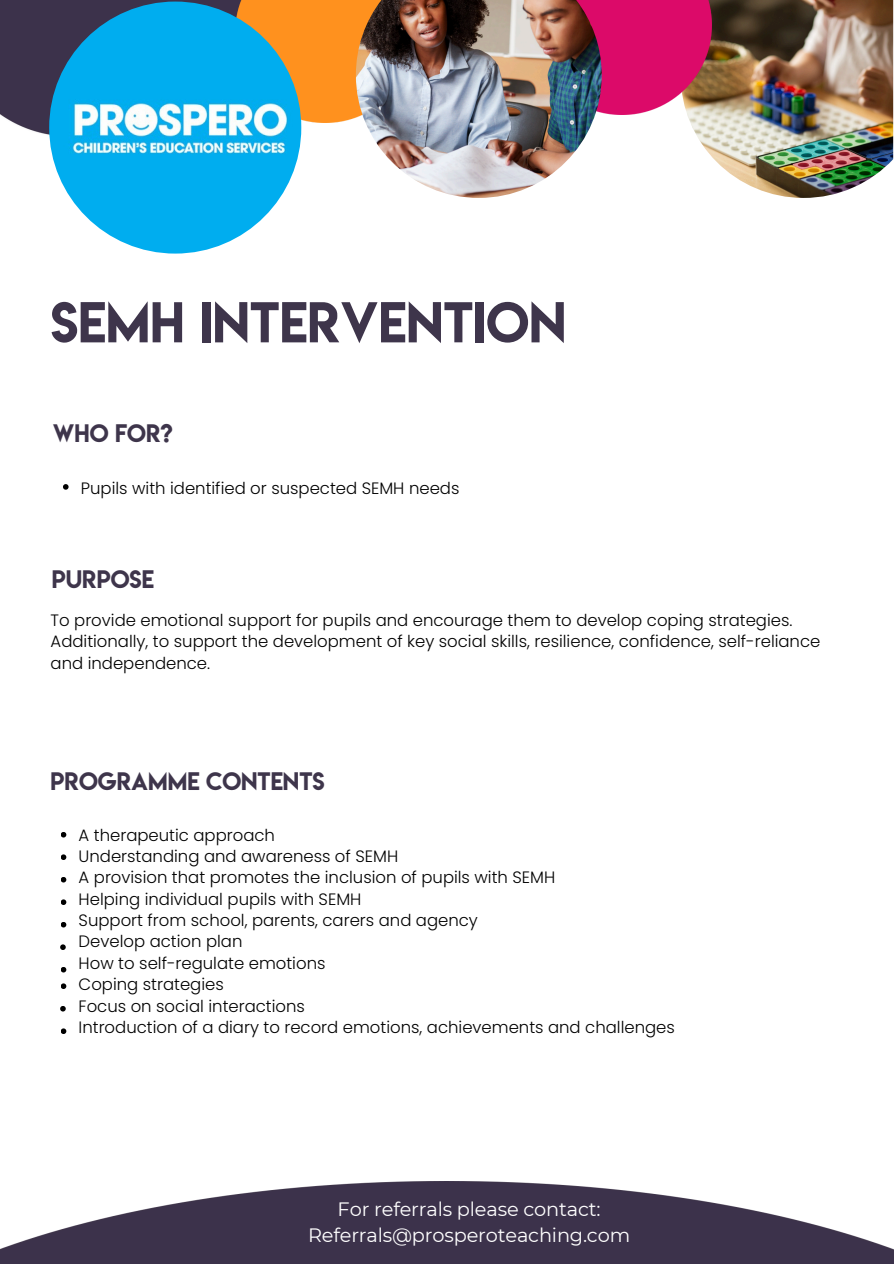
<style>
.page{position:relative;width:894px;height:1264px;background:#fff}
.page>*{position:absolute;margin:0;border:0;box-sizing:border-box;transform-origin:0 0}
.t1{font:51px "Lemon Milk";color:#3e354b}
.t2{font:22.5px "Lemon Milk";color:#3e354b}
.t3{font:19.35px/25.8px "Montserrat";letter-spacing:-.01em;color:#fff;text-align:center}
.t4{font:300 16.5px/21.3px "Poppins";color:#000}
</style>
<div class="page">
<img style="left:0;top:0;width:893px;height:1033px">
<img style="left:680px;top:0;width:212px;height:198px">
<div style="left:235px;top:0;width:121px;height:123px;background:#ff911e"></div>
<img style="left:601px;top:0;width:110px;height:114px">
<img style="left:356px;top:0;width:245px;height:198px">
<img style="left:49px;top:2px;width:252px;height:251px;border-radius:50%">
<img style="left:0;top:1181px;width:893px;height:82px">
<svg style="left:61px;top:832px;width:5px;height:5px"></svg>
<svg style="left:61px;top:854px;width:5px;height:6px"></svg>
<svg style="left:61px;top:876px;width:5px;height:6px"></svg>
<svg style="left:61px;top:899px;width:5px;height:6px"></svg>
<svg style="left:61px;top:921px;width:5px;height:6px"></svg>
<svg style="left:60px;top:944px;width:6px;height:6px"></svg>
<svg style="left:61px;top:966px;width:5px;height:6px"></svg>
<svg style="left:61px;top:983px;width:5px;height:6px"></svg>
<svg style="left:60px;top:1005px;width:6px;height:6px"></svg>
<svg style="left:63px;top:484px;width:6px;height:5px"></svg>
<svg style="left:61px;top:1028px;width:5px;height:6px"></svg>
<p class="t1" style="left:51px;top:286px;width:517px">SEMH INTERVENTION</p>
<p class="t2" style="left:53px;top:417px;width:121px">WHO FOR?</p>
<p class="t4" style="left:81px;top:477px;width:380px">Pupils with identified or suspected SEMH needs</p>
<p class="t2" style="left:52px;top:563px;width:104px">PURPOSE</p>
<p class="t4" style="left:51px;top:609px;width:771px">To provide emotional support for pupils and encourage them to develop coping strategies.<br>Additionally, to support the development of key social skills, resilience, confidence, self-reliance and independence.</p>
<p class="t2" style="left:51px;top:765px;width:275px">PROGRAMME CONTENTS</p>
<p class="t4" style="left:79px;top:824px;width:198px">A therapeutic approach</p>
<p class="t4" style="left:79px;top:845px;width:321px">Understanding and awareness of SEMH</p>
<h1 class="t4" style="left:79px;top:866px;width:478px">A provision that promotes the inclusion of pupils with SEMH</h1>
<h2 class="t4" style="left:79px;top:888px;width:284px">Helping individual pupils with SEMH</h2>
<p class="t4" style="left:79px;top:909px;width:400px">Support from school, parents, carers and agency</p>
<h2 class="t4" style="left:79px;top:931px;width:165px">Develop action plan</h2>
<p class="t4" style="left:79px;top:952px;width:248px">How to self-regulate emotions</p>
<h2 class="t4" style="left:79px;top:973px;width:147px">Coping strategies</h2>
<p class="t4" style="left:79px;top:995px;width:228px">Focus on social interactions</p>
<p class="t4" style="left:79px;top:1016px;width:597px">Introduction of a diary to record emotions, achievements and challenges</p>
<p class="t3" style="left:308px;top:1196px;width:323px">For referrals please contact:<br>Referrals@prosperoteaching.com</p>
</div>
